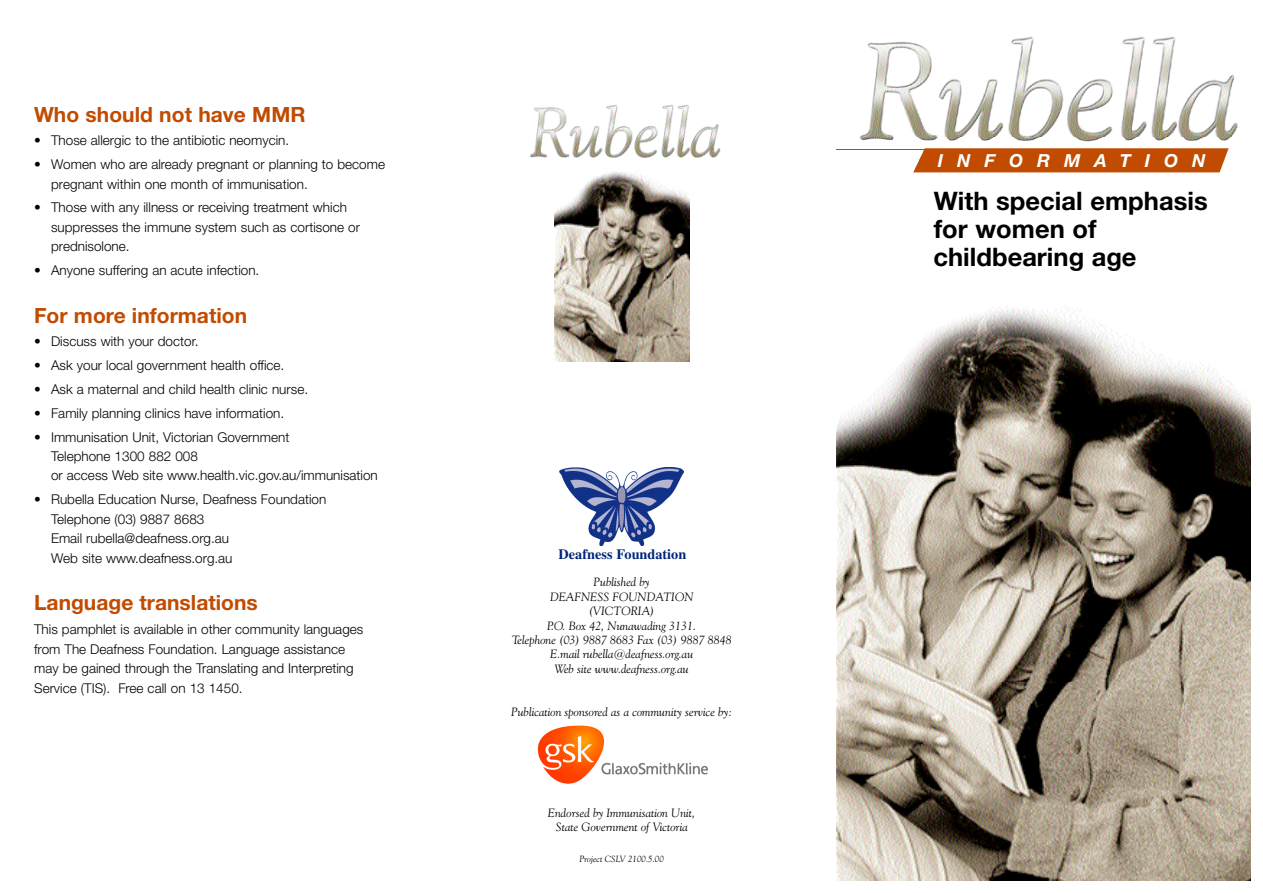
<style>
.page{position:relative;width:1263px;height:893px;background:#fff}
.page>*{position:absolute;margin:0;border:0;box-sizing:border-box;transform-origin:0 0}
.t1{font:700 25.5px/28.5px "Helvetica Neue";color:#000}
.t2{font:700 21px "Helvetica Neue";color:#c14b01}
.t3{font:italic 700 18px "Helvetica Neue";color:#fff}
.t4{font:700 14.25px "Times";color:#01267a}
.t5{font:300 13.5px/19.5px "Helvetica Neue";color:#000}
.t6{font:italic 12px/14.4px "Goudy Old Style BT";color:#000;text-align:center}
.t7{font:italic 9px "Goudy Old Style BT";color:#000}
</style>
<div class="page">
<svg style="left:913px;top:148px;width:316px;height:24px;background:#c3530c"></svg>
<hr style="left:836px;top:149px;width:144px;height:1px;background:#c14b01">
<img style="left:859px;top:37px;width:379px;height:105px">
<img style="left:836px;top:307px;width:415px;height:573px">
<img style="left:537px;top:725px;width:170px;height:59px">
<img style="left:559px;top:468px;width:125px;height:77px">
<img style="left:530px;top:105px;width:191px;height:52px">
<img style="left:554px;top:171px;width:136px;height:191px">
<h2 class="t2" style="left:34px;top:107px;width:273px">Who should not have MMR</h2>
<p class="t5" style="left:34px;top:132px;width:257px">• Those allergic to the antibiotic neomycin.</p>
<p class="t5" style="left:51px;top:156px;width:336px;text-indent:-17px">• Women who are already pregnant or planning to become pregnant within one month of immunisation.</p>
<p class="t5" style="left:51px;top:199px;width:310px;text-indent:-17px">• Those with any illness or receiving treatment which suppresses the immune system such as cortisone or prednisolone.</p>
<p class="t5" style="left:34px;top:262px;width:227px">• Anyone suffering an acute infection.</p>
<h2 class="t2" style="left:34px;top:307px;width:215px">For more information</h2>
<p class="t5" style="left:34px;top:333px;width:166px">• Discuss with your doctor.</p>
<p class="t5" style="left:34px;top:357px;width:252px">• Ask your local government health office.</p>
<p class="t5" style="left:34px;top:380px;width:276px">• Ask a maternal and child health clinic nurse.</p>
<p class="t5" style="left:34px;top:404px;width:252px">• Family planning clinics have information.</p>
<p class="t5" style="left:51px;top:428px;width:328px;text-indent:-17px">• Immunisation Unit, Victorian Government<br>Telephone 1300 882 008<br>or access Web site www.health.vic.gov.au/immunisation</p>
<p class="t5" style="left:51px;top:491px;width:277px;text-indent:-17px">• Rubella Education Nurse, Deafness Foundation Telephone (03) 9887 8683<br>Email rubella@deafness.org.au<br>Web site www.deafness.org.au</p>
<h2 class="t2" style="left:34px;top:595px;width:225px">Language translations</h2>
<p class="t5" style="left:34px;top:621px;width:331px">This pamphlet is available in other community languages from The Deafness Foundation. Language assistance may be gained through the Translating and Interpreting Service (TIS). Free call on 13 1450.</p>
<p class="t4" style="left:559px;top:549px;width:129px">Deafness Foundation</p>
<p class="t6" style="left:512px;top:576px;width:221px">Published by<br>DEAFNESS FOUNDATION<br>(VICTORIA)<br>P.O. Box 42, Nunawading 3131.<br>Telephone (03) 9887 8683 Fax (03) 9887 8848<br>E.mail rubella@deafness.org.au<br>Web site www.deafness.org.au</p>
<p class="t6" style="left:511px;top:705px;width:222px">Publication sponsored as a community service by:</p>
<p class="t6" style="left:548px;top:806px;width:149px">Endorsed by Immunisation Unit,<br>State Government of Victoria</p>
<p class="t7" style="left:580px;top:855px;width:86px">Project CSLV 2100.5.00</p>
<h3 class="t3" style="left:938px;top:154px;width:269px">I N F O R M A T I O N</h3>
<h1 class="t1" style="left:933px;top:189px;width:276px">With special emphasis for women of childbearing age</h1>
</div>
